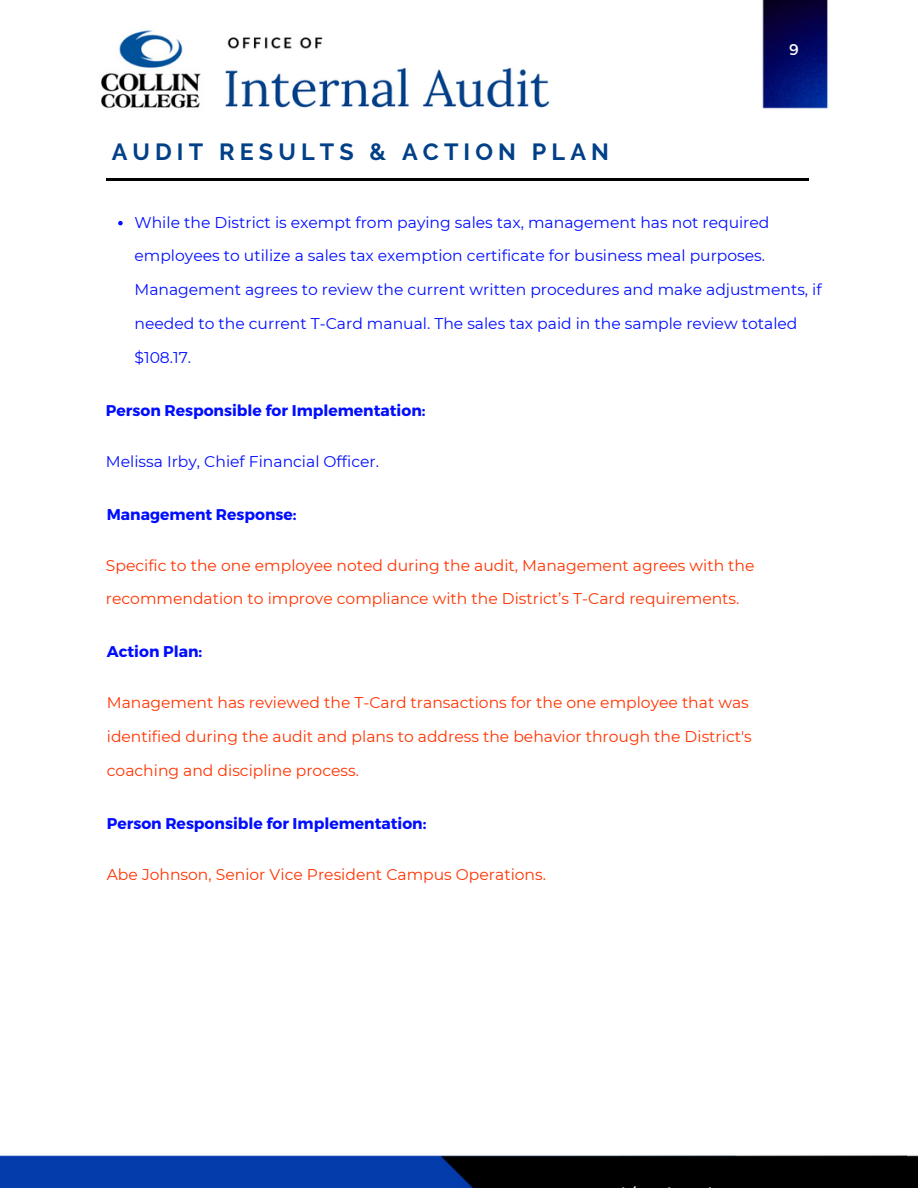
<style>
.page{position:relative;width:918px;height:1188px;background:#fff}
.page>*{position:absolute;margin:0;border:0;box-sizing:border-box;transform-origin:0 0}
.t1{font:700 23.4px "Raleway";letter-spacing:.22em;color:#004088}
.t2{font:15.6px/33.8px "Montserrat";color:#f30}
.t3{font:15.6px/33.8px "Montserrat";color:#000dff}
.t4{font:700 15.6px "Montserrat";color:#000dff}
.t5{font:15.6px "Montserrat";color:#fff}
</style>
<div class="page">
<img style="left:0;top:0;width:918px;height:1188px">
<hr style="left:106px;top:178px;width:702px;height:2px;background:#000">
<svg style="left:118px;top:221px;width:5px;height:4px"></svg>
<h1 class="t1" style="left:112px;top:138px;width:499px">AUDIT RESULTS &amp; ACTION PLAN</h1>
<p class="t5" style="left:789px;top:39px;width:11px">9</p>
<p class="t3" style="left:135px;top:205px;width:689px">While the District is exempt from paying sales tax, management has not required employees to utilize a sales tax exemption certificate for business meal purposes.<br>Management agrees to review the current written procedures and make adjustments, if needed to the current T-Card manual. The sales tax paid in the sample review totaled $108.17.</p>
<p class="t4" style="left:106px;top:400px;width:321px">Person Responsible for Implementation:</p>
<p class="t3" style="left:106px;top:444px;width:275px">Melissa Irby, Chief Financial Officer.</p>
<p class="t4" style="left:107px;top:504px;width:191px">Management Response:</p>
<p class="t2" style="left:106px;top:548px;width:650px">Specific to the one employee noted during the audit, Management agrees with the recommendation to improve compliance with the District’s T-Card requirements.</p>
<p class="t4" style="left:107px;top:642px;width:97px">Action Plan:</p>
<p class="t2" style="left:107px;top:686px;width:647px">Management has reviewed the T-Card transactions for the one employee that was identified during the audit and plans to address the behavior through the District's coaching and discipline process.</p>
<p class="t4" style="left:107px;top:813px;width:321px">Person Responsible for Implementation:</p>
<p class="t2" style="left:107px;top:857px;width:441px">Abe Johnson, Senior Vice President Campus Operations.</p>
</div>
